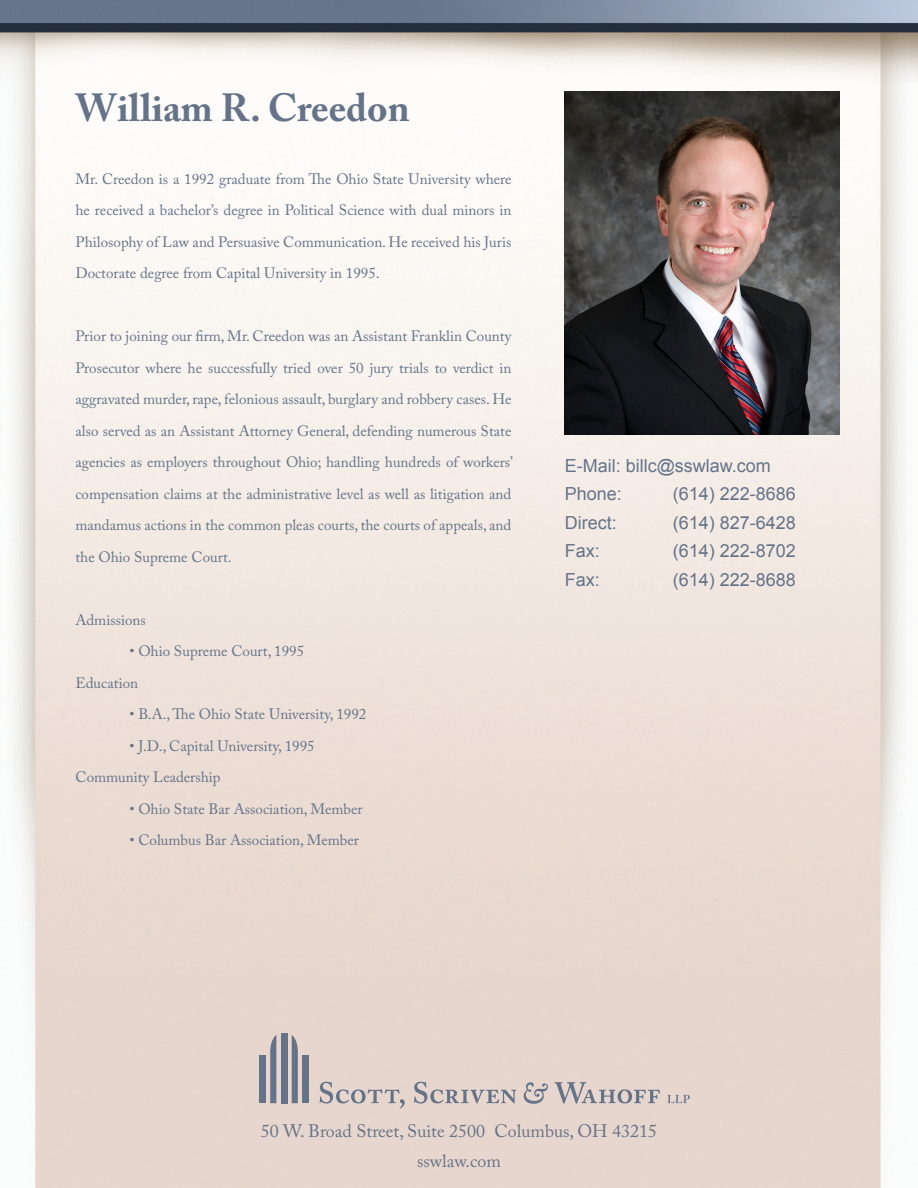
<style>
.page{position:relative;width:918px;height:1188px;background:#fff}
.page>*{position:absolute;margin:0;border:0;box-sizing:border-box;transform-origin:0 0}
.t1{font:700 39px "Adobe Caslon Pro";color:#657389}
.t2{font:18px "Arial";color:#657389}
.t3{font:18px "Adobe Caslon Pro";color:#657389}
.t4{font:15px/31.5px "Adobe Caslon Pro";color:#657389;text-align:justify}
</style>
<div class="page">
<img style="left:0;top:0;width:918px;height:1188px">
<div style="left:260px;top:1055px;width:6px;height:48px;background:#657389"></div>
<div style="left:302px;top:1055px;width:7px;height:48px;background:#657389"></div>
<svg style="left:270px;top:1035px;width:6px;height:68px"></svg>
<div style="left:281px;top:1033px;width:6px;height:70px;background:#657389"></div>
<svg style="left:292px;top:1035px;width:6px;height:68px"></svg>
<svg style="left:320px;top:1082px;width:85px;height:27px;background:#cdc2bf"></svg>
<svg style="left:414px;top:1082px;width:102px;height:22px;background:#c6bdbb"></svg>
<svg style="left:524px;top:1082px;width:24px;height:22px"></svg>
<svg style="left:554px;top:1082px;width:106px;height:22px;background:#c3bbba"></svg>
<svg style="left:667px;top:1095px;width:23px;height:8px"></svg>
<img style="left:565px;top:92px;width:274px;height:343px">
<p class="t1" style="left:75px;top:84px;width:336px">William R. Creedon</p>
<p class="t4" style="left:75px;top:163px;width:438px">Mr. Creedon is a 1992 graduate from The Ohio State University where he received a bachelor’s degree in Political Science with dual minors in Philosophy of Law and Persuasive Communication. He received his Juris Doctorate degree from Capital University in 1995.</p>
<p class="t4" style="left:75px;top:320px;width:439px">Prior to joining our firm, Mr. Creedon was an Assistant Franklin County Prosecutor where he successfully tried over 50 jury trials to verdict in aggravated murder, rape, felonious assault, burglary and robbery cases. He also served as an Assistant Attorney General, defending numerous State agencies as employers throughout Ohio; handling hundreds of workers’ compensation claims at the administrative level as well as litigation and mandamus actions in the common pleas courts, the courts of appeals, and the Ohio Supreme Court.</p>
<p class="t4" style="left:75px;top:604px;width:72px">Admissions</p>
<p class="t4" style="left:129px;top:635px;width:176px">• Ohio Supreme Court, 1995</p>
<p class="t4" style="left:75px;top:667px;width:64px">Education</p>
<p class="t4" style="left:129px;top:698px;width:238px">• B.A., The Ohio State University, 1992</p>
<p class="t4" style="left:129px;top:730px;width:187px">• J.D., Capital University, 1995</p>
<p class="t4" style="left:75px;top:761px;width:147px">Community Leadership</p>
<p class="t4" style="left:129px;top:793px;width:235px">• Ohio State Bar Association, Member</p>
<p class="t4" style="left:129px;top:824px;width:231px">• Columbus Bar Association, Member</p>
<p class="t2" style="left:565px;top:453px;width:208px">E-Mail: billc@sswlaw.com</p>
<p class="t2" style="left:565px;top:482px;width:59px">Phone:</p>
<p class="t2" style="left:673px;top:482px;width:125px">(614) 222-8686</p>
<p class="t2" style="left:565px;top:510px;width:54px">Direct:</p>
<p class="t2" style="left:673px;top:510px;width:125px">(614) 827-6428</p>
<p class="t2" style="left:565px;top:539px;width:37px">Fax:</p>
<p class="t2" style="left:673px;top:539px;width:125px">(614) 222-8702</p>
<p class="t2" style="left:565px;top:567px;width:37px">Fax:</p>
<p class="t2" style="left:673px;top:567px;width:125px">(614) 222-8688</p>
<p class="t3" style="left:261px;top:1120px;width:398px">50 W. Broad Street, Suite 2500 Columbus, OH 43215</p>
<p class="t3" style="left:417px;top:1150px;width:85px">sswlaw.com</p>
</div>
